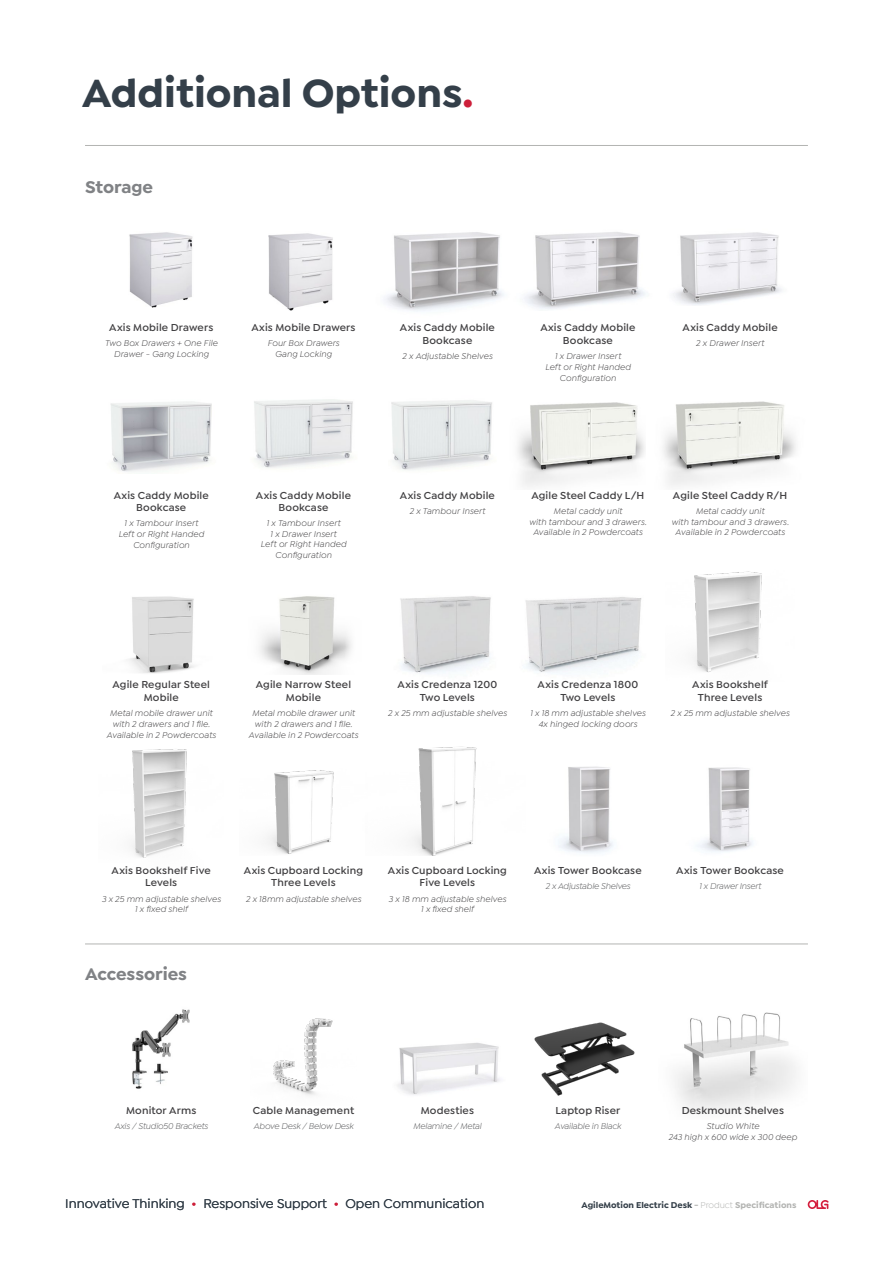
<style>
.page{position:relative;width:893px;height:1263px;background:#fff}
.page>*{position:absolute;margin:0;border:0;box-sizing:border-box;transform-origin:0 0}
.t1{font:700 42px "Isidora Sans";color:#343f49}
.t2{font:700 18px "Isidora Sans";letter-spacing:-.005em;color:#808285}
.t3{font:500 13.5px "Isidora Sans";color:#343f49}
.Body_copy{font:600 10.8px/12.6px "Isidora Sans";letter-spacing:.015em;color:#414042;text-align:center}
.Body_copy-2{font:italic 9px/10.8px "Isidora Sans";letter-spacing:.015em;color:#414042;text-align:center}
.t4{font:italic 9px "Isidora Sans";letter-spacing:-.015em;color:#58595b}
.t5{font:700 9px "Isidora Sans";color:#343f49}
.s1{color:#cd1f3a}
.s2{color:#b3b4b2}
.s3{font-weight:400;color:#b3b4b2}
</style>
<div class="page">
<svg style="left:808px;top:1200px;width:21px;height:9px"></svg>
<img style="left:517px;top:402px;width:128px;height:85px">
<hr style="left:85px;top:943px;width:723px;height:1px;background:#b3b4b2">
<img style="left:534px;top:1022px;width:101px;height:74px">
<img style="left:675px;top:1012px;width:121px;height:99px">
<img style="left:397px;top:1043px;width:103px;height:52px">
<img style="left:132px;top:1009px;width:58px;height:80px">
<img style="left:273px;top:1018px;width:60px;height:77px">
<hr style="left:85px;top:145px;width:723px;height:1px;background:#b3b4b2">
<img style="left:110px;top:401px;width:102px;height:71px">
<img style="left:254px;top:399px;width:99px;height:69px">
<img style="left:391px;top:400px;width:101px;height:70px">
<img style="left:663px;top:401px;width:133px;height:85px">
<img style="left:525px;top:597px;width:117px;height:76px">
<img style="left:400px;top:596px;width:91px;height:78px">
<img style="left:537px;top:232px;width:109px;height:78px">
<img style="left:673px;top:232px;width:109px;height:73px">
<img style="left:129px;top:232px;width:64px;height:76px">
<img style="left:269px;top:233px;width:64px;height:77px">
<img style="left:384px;top:232px;width:153px;height:80px">
<img style="left:259px;top:596px;width:93px;height:78px">
<img style="left:129px;top:596px;width:66px;height:77px">
<img style="left:692px;top:571px;width:70px;height:102px">
<img style="left:267px;top:770px;width:67px;height:84px">
<img style="left:131px;top:749px;width:56px;height:109px">
<img style="left:412px;top:746px;width:65px;height:109px">
<img style="left:558px;top:766px;width:56px;height:87px">
<img style="left:696px;top:767px;width:57px;height:85px">
<p class="t1" style="left:82px;top:67px;width:393px">Additional Options<span class="s1">.</span></p>
<p class="t2" style="left:85px;top:176px;width:70px">Storage</p>
<p class="Body_copy" style="left:109px;top:321px;width:106px">Axis Mobile Drawers</p>
<p class="Body_copy-2" style="left:105px;top:338px;width:114px">Two Box Drawers + One File<br>Drawer - Gang Locking</p>
<p class="Body_copy" style="left:251px;top:321px;width:106px">Axis Mobile Drawers</p>
<p class="Body_copy-2" style="left:268px;top:338px;width:73px">Four Box Drawers</p>
<p class="Body_copy-2" style="left:275px;top:349px;width:58px">Gang Locking</p>
<p class="Body_copy" style="left:114px;top:489px;width:97px">Axis Caddy Mobile<br>Bookcase</p>
<p class="Body_copy-2" style="left:124px;top:518px;width:76px">1 x Tambour Insert</p>
<p class="Body_copy-2" style="left:118px;top:528px;width:87px">Left or Right Handed<br>Configuration</p>
<p class="Body_copy" style="left:256px;top:489px;width:97px">Axis Caddy Mobile<br>Bookcase</p>
<p class="Body_copy-2" style="left:266px;top:517px;width:76px">1 x Tambour Insert</p>
<p class="Body_copy-2" style="left:270px;top:528px;width:68px">1 x Drawer Insert</p>
<p class="Body_copy-2" style="left:261px;top:539px;width:87px">Left or Right Handed<br>Configuration</p>
<p class="Body_copy" style="left:400px;top:321px;width:97px">Axis Caddy Mobile<br>Bookcase</p>
<p class="Body_copy-2" style="left:402px;top:351px;width:92px">2 x Adjustable Shelves</p>
<p class="Body_copy" style="left:540px;top:321px;width:97px">Axis Caddy Mobile</p>
<p class="Body_copy" style="left:563px;top:334px;width:51px">Bookcase</p>
<p class="Body_copy-2" style="left:555px;top:351px;width:68px">1 x Drawer Insert</p>
<p class="Body_copy-2" style="left:545px;top:362px;width:87px">Left or Right Handed<br>Configuration</p>
<p class="Body_copy" style="left:682px;top:321px;width:97px">Axis Caddy Mobile</p>
<p class="Body_copy-2" style="left:696px;top:338px;width:70px">2 x Drawer Insert</p>
<p class="Body_copy" style="left:400px;top:489px;width:97px">Axis Caddy Mobile</p>
<p class="Body_copy-2" style="left:409px;top:505px;width:77px">2 x Tambour Insert</p>
<p class="Body_copy" style="left:531px;top:489px;width:115px">Agile Steel Caddy L/H</p>
<p class="Body_copy" style="left:673px;top:489px;width:116px">Agile Steel Caddy R/H</p>
<p class="Body_copy-2" style="left:554px;top:505px;width:70px">Metal caddy unit</p>
<p class="Body_copy-2" style="left:529px;top:516px;width:119px">with tambour and 3 drawers.<br>Available in 2 Powdercoats</p>
<p class="Body_copy-2" style="left:696px;top:505px;width:70px">Metal caddy unit</p>
<p class="Body_copy-2" style="left:671px;top:516px;width:119px">with tambour and 3 drawers.<br>Available in 2 Powdercoats</p>
<p class="Body_copy" style="left:112px;top:678px;width:99px">Agile Regular Steel<br>Mobile</p>
<p class="Body_copy" style="left:256px;top:678px;width:97px">Agile Narrow Steel<br>Mobile</p>
<p class="Body_copy-2" style="left:110px;top:708px;width:104px">Metal mobile drawer unit</p>
<p class="Body_copy-2" style="left:112px;top:718px;width:99px">with 2 drawers and 1 file.</p>
<p class="Body_copy-2" style="left:106px;top:729px;width:111px">Available in 2 Powdercoats</p>
<p class="Body_copy-2" style="left:252px;top:708px;width:104px">Metal mobile drawer unit</p>
<p class="Body_copy-2" style="left:255px;top:718px;width:99px">with 2 drawers and 1 file.</p>
<p class="Body_copy-2" style="left:249px;top:729px;width:111px">Available in 2 Powdercoats</p>
<p class="Body_copy" style="left:397px;top:678px;width:101px">Axis Credenza 1200</p>
<p class="Body_copy" style="left:420px;top:691px;width:57px">Two Levels</p>
<p class="Body_copy" style="left:538px;top:678px;width:102px">Axis Credenza 1800</p>
<p class="Body_copy" style="left:560px;top:691px;width:57px">Two Levels</p>
<p class="Body_copy-2" style="left:388px;top:708px;width:121px">2 x 25 mm adjustable shelves</p>
<p class="Body_copy-2" style="left:530px;top:708px;width:117px">1 x 18 mm adjustable shelves<br>4x hinged locking doors</p>
<p class="Body_copy" style="left:692px;top:678px;width:77px">Axis Bookshelf</p>
<p class="Body_copy" style="left:698px;top:691px;width:66px">Three Levels</p>
<p class="Body_copy-2" style="left:671px;top:708px;width:121px">2 x 25 mm adjustable shelves</p>
<p class="Body_copy" style="left:112px;top:864px;width:101px">Axis Bookshelf Five<br>Levels</p>
<p class="Body_copy-2" style="left:102px;top:893px;width:121px">3 x 25 mm adjustable shelves<br>1 x fixed shelf</p>
<p class="t2" style="left:85px;top:963px;width:104px">Accessories</p>
<p class="Body_copy" style="left:244px;top:864px;width:121px">Axis Cupboard Locking<br>Three Levels</p>
<p class="Body_copy-2" style="left:246px;top:893px;width:117px">2 x 18mm adjustable shelves</p>
<p class="Body_copy" style="left:388px;top:864px;width:121px">Axis Cupboard Locking</p>
<p class="Body_copy" style="left:420px;top:876px;width:57px">Five Levels</p>
<p class="Body_copy-2" style="left:389px;top:893px;width:119px">3 x 18 mm adjustable shelves<br>1 x fixed shelf</p>
<p class="Body_copy" style="left:534px;top:864px;width:109px">Axis Tower Bookcase</p>
<p class="t4" style="left:545px;top:881px;width:86px">2 x Adjustable Shelves</p>
<p class="Body_copy" style="left:676px;top:864px;width:109px">Axis Tower Bookcase</p>
<p class="t4" style="left:699px;top:881px;width:63px">1 x Drawer Insert</p>
<p class="Body_copy" style="left:126px;top:1104px;width:72px">Monitor Arms</p>
<p class="Body_copy" style="left:253px;top:1104px;width:103px">Cable Management</p>
<p class="Body_copy" style="left:421px;top:1104px;width:55px">Modesties</p>
<p class="Body_copy" style="left:555px;top:1104px;width:66px">Laptop Riser</p>
<p class="Body_copy" style="left:682px;top:1104px;width:104px">Deskmount Shelves</p>
<p class="t4" style="left:115px;top:1121px;width:95px">Axis / Studio50 Brackets</p>
<p class="t4" style="left:254px;top:1121px;width:101px">Above Desk / Below Desk</p>
<p class="t4" style="left:413px;top:1121px;width:70px">Melamine / Metal</p>
<p class="t4" style="left:555px;top:1121px;width:68px">Available in Black</p>
<p class="Body_copy-2" style="left:706px;top:1120px;width:54px">Studio White</p>
<p class="Body_copy-2" style="left:668px;top:1131px;width:130px">243 high x 600 wide x 300 deep</p>
<p class="t3" style="left:65px;top:1196px;width:421px">Innovative Thinking <span class="s1">•</span> Responsive Support <span class="s1">•</span> Open Communication</p>
<p class="t5" style="left:582px;top:1200px;width:216px">AgileMotion Electric Desk <span class="s2">-</span> <span class="s3">Product</span> <span class="s2">Specifications</span></p>
</div>
